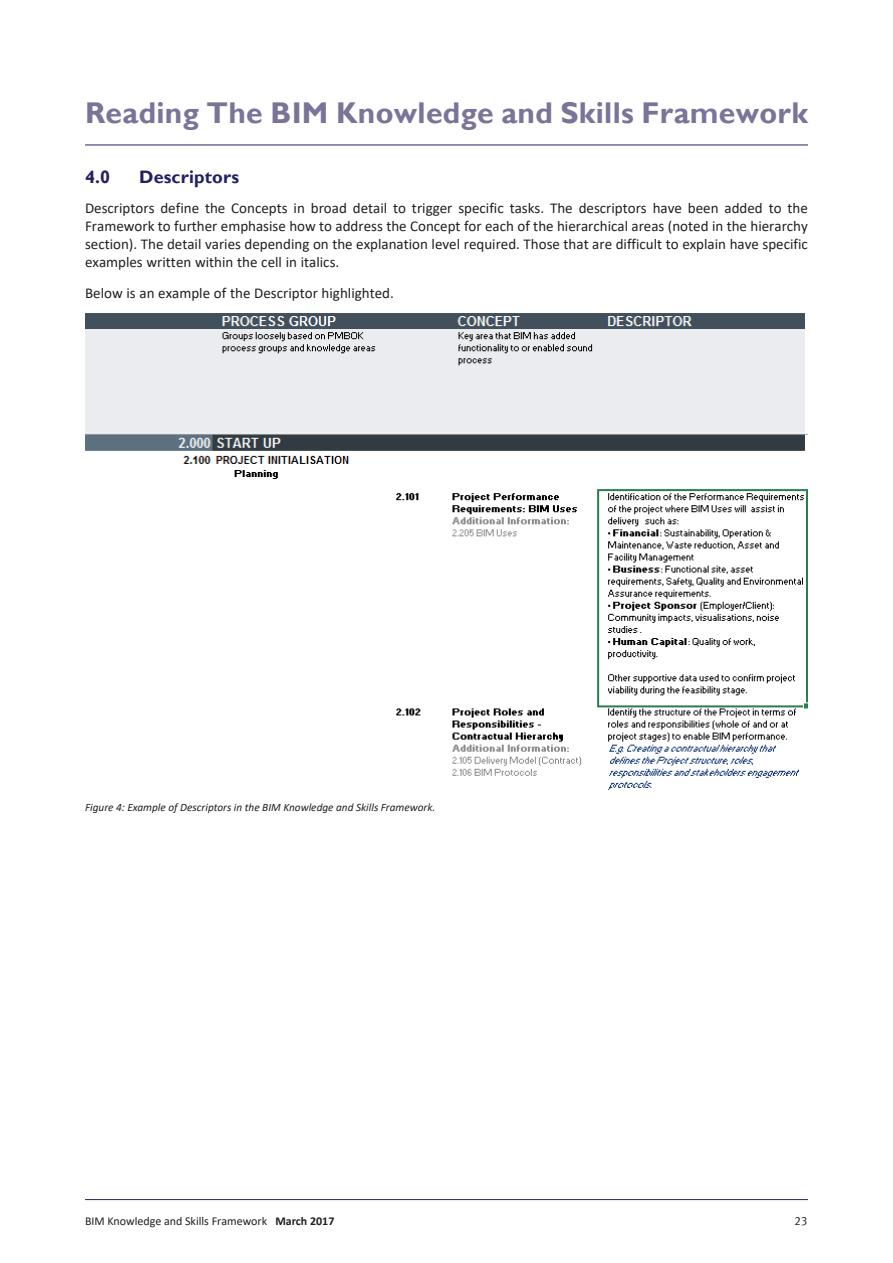
<style>
.page{position:relative;width:893px;height:1263px;background:#fff}
.page>*{position:absolute;margin:0;border:0;box-sizing:border-box;transform-origin:0 0}
.Heading_1{font:700 30px "Gill Sans";letter-spacing:.01em;color:#7c7399}
.Heading_2{font:700 18px "Gill Sans";letter-spacing:.01em;color:#252161}
.t1{font:15px/18px "Calibri";color:#231f20;text-align:justify}
.t2{font:12px "Calibri";color:#231f20}
.t3{font:12px "Meta Correspondence OT";color:#231f20}
.t4{font:italic 11.25px "Calibri";color:#231f20}
.s1{font-weight:700}
</style>
<div class="page">
<hr style="left:85px;top:1199px;width:723px;height:1px;background:#252161">
<hr style="left:85px;top:145px;width:723px;height:1px;background:#252161">
<img style="left:85px;top:313px;width:723px;height:477px">
<p class="Heading_1" style="left:85px;top:95px;width:724px">Reading The BIM Knowledge and Skills Framework</p>
<p class="Heading_2" style="left:85px;top:166px;width:27px">4.0</p>
<p class="Heading_2" style="left:139px;top:166px;width:102px">Descriptors</p>
<p class="t1" style="left:85px;top:199px;width:724px">Descriptors define the Concepts in broad detail to trigger specific tasks. The descriptors have been added to the Framework to further emphasise how to address the Concept for each of the hierarchical areas (noted in the hierarchy section). The detail varies depending on the explanation level required. Those that are difficult to explain have specific examples written within the cell in italics.</p>
<p class="t1" style="left:85px;top:284px;width:310px">Below is an example of the Descriptor highlighted.</p>
<p class="t4" style="left:85px;top:800px;width:352px">Figure 4: Example of Descriptors in the BIM Knowledge and Skills Framework.</p>
<p class="t2" style="left:85px;top:1213px;width:251px">BIM Knowledge and Skills Framework <span class="s1">March 2017</span></p>
<p class="t3" style="left:794px;top:1214px;width:15px">23</p>
</div>
